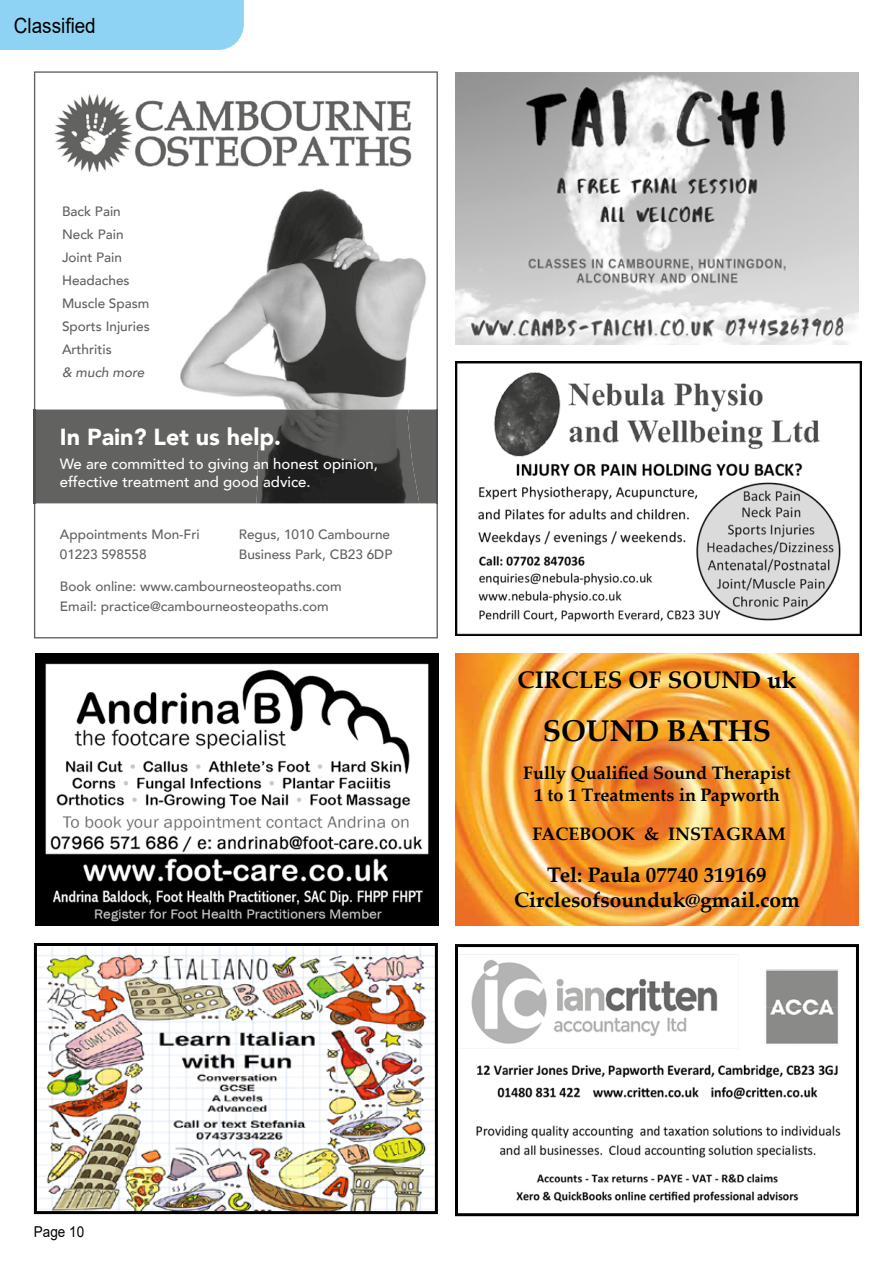
<style>
.page{position:relative;width:893px;height:1263px;background:#fff}
.page>*{position:absolute;margin:0;border:0;box-sizing:border-box;transform-origin:0 0}
.t1{font:700 30px "Palatino Linotype";color:#000}
.t2{font:700 24px "Palatino Linotype";color:#000}
.t3{font:900 23.25px "Avenir";color:#fff}
.t4{font:700 21px/25.2px "Palatino Linotype";color:#000;text-align:center}
.t5{font:21px "Arial";color:#000;scale:.9 1}
.t6{font:700 18px/21.6px "Palatino Linotype";color:#000;text-align:center}
.t7{font:15px "Arial";color:#000;scale:.9 1}
.t8{font:500 14.85px/18.9px "Avenir";color:#fff}
.t9{font:500 13.5px/23px "Avenir";color:#626161}
.t10{font:italic 500 13.5px "Avenir";color:#626161}
</style>
<div class="page">
<div style="left:0;top:0;width:244px;height:50px;background:#8fd3f4"></div>
<img style="left:35px;top:653px;width:404px;height:272px">
<svg style="left:34px;top:71px;width:404px;height:441px"></svg>
<svg style="left:34px;top:512px;width:404px;height:126px"></svg>
<img style="left:175px;top:182px;width:259px;height:227px">
<div style="left:419px;top:409px;width:18px;height:94px;background:#626261"></div>
<hr style="left:437px;top:409px;width:1px;height:94px;background:#50504f">
<div style="left:35px;top:409px;width:221px;height:94px;background:#626261"></div>
<hr style="left:34px;top:409px;width:1px;height:94px;background:#50504f">
<img style="left:256px;top:409px;width:163px;height:94px">
<img style="left:50px;top:95px;width:368px;height:77px">
<img style="left:459px;top:954px;width:382px;height:249px">
<div style="left:455px;top:944px;width:404px;height:272px;border:3px solid #000"></div>
<img style="left:38px;top:947px;width:396px;height:263px">
<div style="left:34px;top:943px;width:404px;height:271px;border:3px solid #000"></div>
<img style="left:455px;top:73px;width:404px;height:272px">
<img style="left:455px;top:362px;width:406px;height:273px">
<img style="left:455px;top:653px;width:404px;height:272px">
<h3 class="t5" style="left:14px;top:11px;width:93px">Classified</h3>
<p class="t9" style="left:62px;top:199px;width:89px">Back Pain<br>Neck Pain<br>Joint Pain<br>Headaches<br>Muscle Spasm<br>Sports Injuries<br>Arthritis</p>
<p class="t10" style="left:62px;top:364px;width:84px">&amp; much more</p>
<h3 class="t3" style="left:60px;top:417px;width:223px">In Pain? Let us help.</h3>
<p class="t8" style="left:60px;top:453px;width:320px">We are committed to giving an honest opinion, effective treatment and good advice.</p>
<p class="t9" style="left:60px;top:523px;width:141px;line-height:20.2px">Appointments Mon-Fri<br>01223 598558</p>
<p class="t9" style="left:239px;top:523px;width:155px;line-height:20.2px">Regus, 1010 Cambourne<br>Business Park, CB23 6DP</p>
<p class="t9" style="left:60px;top:575px;width:283px;line-height:20.2px">Book online: www.cambourneosteopaths.com<br>Email: practice@cambourneosteopaths.com</p>
<h2 class="t2" style="left:518px;top:662px;width:280px">CIRCLES OF SOUND uk</h2>
<h1 class="t1" style="left:543px;top:709px;width:230px">SOUND BATHS</h1>
<h3 class="t6" style="left:523px;top:762px;width:269px">Fully Qualified Sound Therapist<br>1 to 1 Treatments in Papworth</h3>
<h3 class="t6" style="left:533px;top:822px;width:255px">FACEBOOK &amp; INSTAGRAM</h3>
<h3 class="t4" style="left:514px;top:861px;width:287px">Tel: Paula 07740 319169<br>Circlesofsounduk@gmail.com</h3>
<p class="t7" style="left:34px;top:1222px;width:57px">Page 10</p>
</div>
